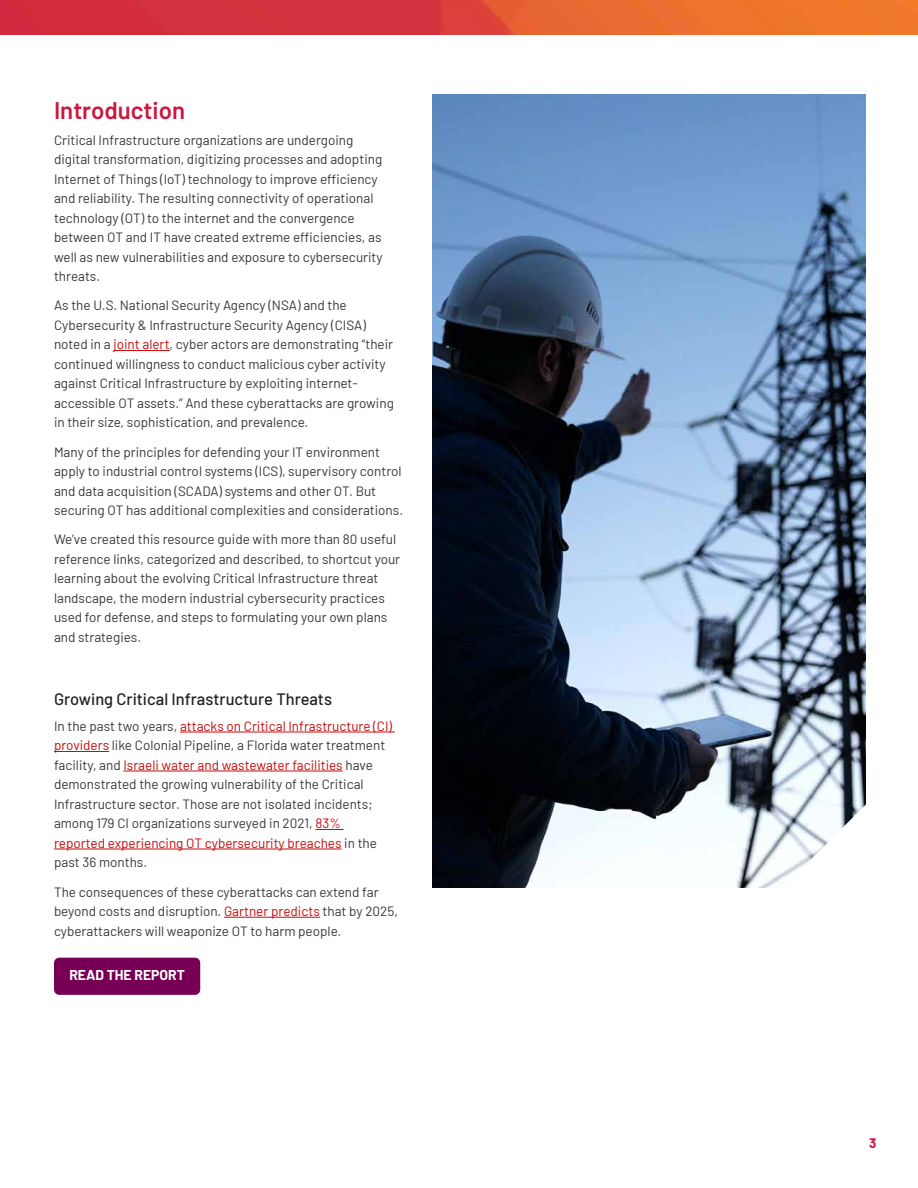
<style>
.page{position:relative;width:918px;height:1188px;background:#fff}
.page>*{position:absolute;margin:0;border:0;box-sizing:border-box;transform-origin:0 0}
.t1{font:600 24px "Barlow";color:#cd163f}
.t2{font:500 16.5px "Barlow";color:#231f20}
.Title_-_H2_Plum{font:700 13.95px "Barlow";color:#fff}
.Body_Copy{font:13.5px/19.5px "Barlow";color:#383839}
.t3{font:700 13.5px "Barlow";color:#cd163f}
.s1{color:#ca0a0a}
</style>
<div class="page">
<img style="left:0;top:0;width:918px;height:35px">
<hr style="left:113px;top:350px;width:57px;height:1px;background:#ca0a0a">
<hr style="left:180px;top:732px;width:215px;height:1px;background:#ca0a0a">
<hr style="left:54px;top:751px;width:55px;height:1px;background:#ca0a0a">
<hr style="left:123px;top:771px;width:220px;height:1px;background:#ca0a0a">
<svg style="left:316px;top:829px;width:28px;height:1px"></svg>
<hr style="left:54px;top:849px;width:288px;height:1px;background:#ca0a0a">
<hr style="left:224px;top:917px;width:96px;height:1px;background:#ca0a0a">
<div style="left:54px;top:958px;width:146px;height:37px;background:#770056;border-radius:5px"></div>
<img style="left:432px;top:94px;width:433px;height:794px">
<svg style="left:781px;top:800px;width:85px;height:88px"></svg>
<p class="t1" style="left:54px;top:92px;width:133px">Introduction</p>
<p class="Body_Copy" style="left:54px;top:129px;width:330px">Critical Infrastructure organizations are undergoing digital transformation, digitizing processes and adopting Internet of Things (IoT) technology to improve efficiency and reliability. The resulting connectivity of operational technology (OT) to the internet and the convergence between OT and IT have created extreme efficiencies, as well as new vulnerabilities and exposure to cybersecurity threats.</p>
<p class="Body_Copy" style="left:54px;top:295px;width:341px">As the U.S. National Security Agency (NSA) and the Cybersecurity &amp; Infrastructure Security Agency (CISA) noted in a <span class="s1">joint alert</span>, cyber actors are demonstrating “their continued willingness to conduct malicious cyber activity against Critical Infrastructure by exploiting internet&shy;accessible OT assets.” And these cyberattacks are growing in their size, sophistication, and prevalence.</p>
<p class="Body_Copy" style="left:54px;top:441px;width:351px">Many of the principles for defending your IT environment apply to industrial control systems (ICS), supervisory control and data acquisition (SCADA) systems and other OT. But securing OT has additional complexities and considerations.</p>
<p class="Body_Copy" style="left:54px;top:529px;width:348px">We’ve created this resource guide with more than 80 useful reference links, categorized and described, to shortcut your learning about the evolving Critical Infrastructure threat landscape, the modern industrial cybersecurity practices used for defense, and steps to formulating your own plans and strategies.</p>
<p class="t2" style="left:54px;top:687px;width:280px">Growing Critical Infrastructure Threats</p>
<p class="Body_Copy" style="left:54px;top:715px;width:340px">In the past two years, <span class="s1">attacks on Critical Infrastructure (CI) providers</span> like Colonial Pipeline, a Florida water treatment facility, and <span class="s1">Israeli water and wastewater facilities</span> have demonstrated the growing vulnerability of the Critical Infrastructure sector. Those are not isolated incidents; among 179 CI organizations surveyed in 2021, <span class="s1">83% reported experiencing OT cybersecurity breaches</span> in the past 36 months.</p>
<p class="Body_Copy" style="left:54px;top:881px;width:345px">The consequences of these cyberattacks can extend far beyond costs and disruption. <span class="s1">Gartner predicts</span> that by 2025, cyberattackers will weaponize OT to harm people.</p>
<p class="Title_-_H2_Plum" style="left:69px;top:964px;width:117px">READ THE REPORT</p>
<p class="t3" style="left:869px;top:1133px;width:9px">3</p>
</div>
